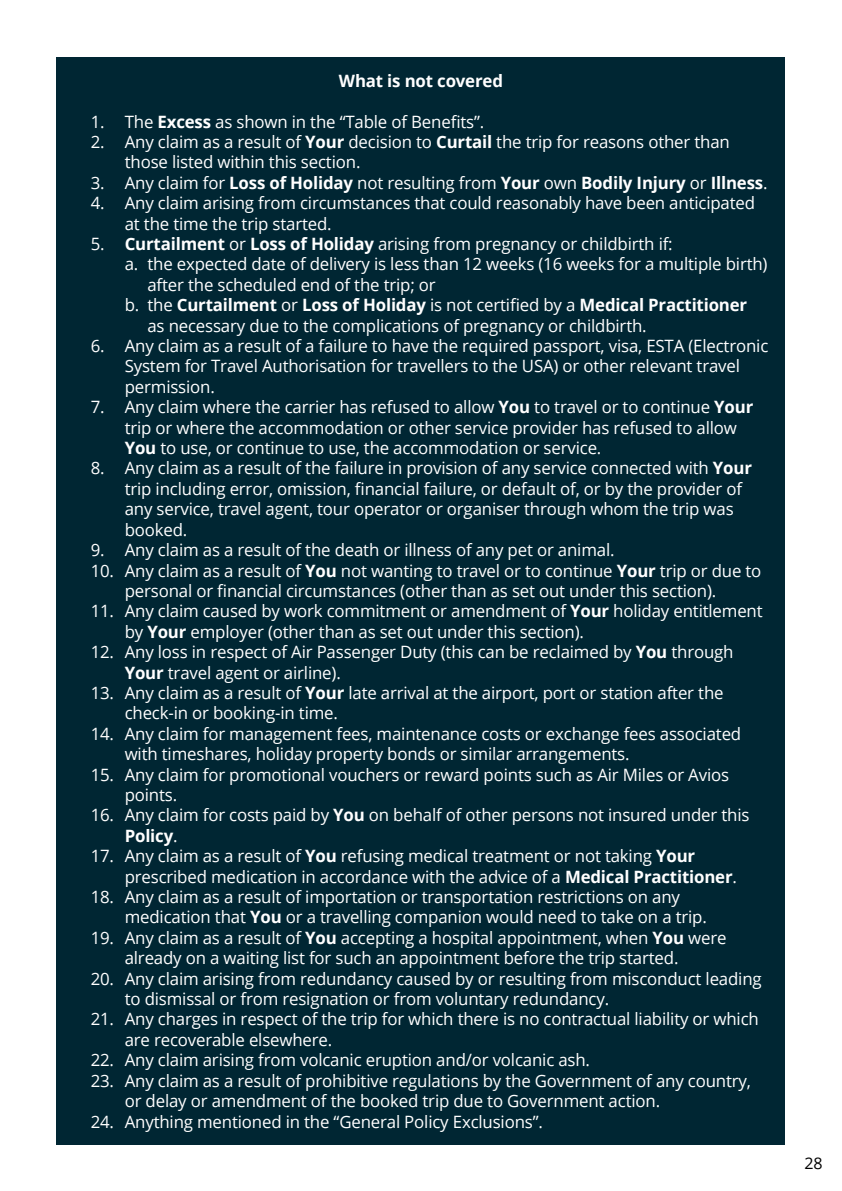
<style>
.page{position:relative;width:842px;height:1191px;background:#fff}
.page>*{position:absolute;margin:0;border:0;box-sizing:border-box;transform-origin:0 0}
.t1{font:17px/20.4px "Open Sans";letter-spacing:-.01em;color:#fff}
.t2{font:700 17px "Open Sans";letter-spacing:-.01em;color:#fff}
.t3{font:16px "Open Sans";color:#000}
.s1{font-weight:700}
.s2{font-weight:400}
</style>
<div class="page">
<div style="left:57px;top:57px;width:728px;height:1087px;background:#002633"></div>
<p class="t2" style="left:339px;top:69px;width:166px">What is not covered</p>
<p class="t1" style="left:91px;top:111px;width:395px">1. The <span class="s1">Excess</span> as shown in the “Table of Benefits”.</p>
<p class="t1" style="left:125px;top:131px;width:607px;text-indent:-34px">2. Any claim as a result of <span class="s1">Your</span> decision to <span class="s1">Curtail</span> the trip for reasons other than those listed within this section.</p>
<p class="t2" style="left:91px;top:171px;width:678px"><span class="s2">3. Any claim for</span> Loss of Holiday <span class="s2">not resulting from</span> Your <span class="s2">own</span> Bodily Injury <span class="s2">or</span> Illness<span class="s2">.</span></p>
<p class="t1" style="left:125px;top:192px;width:632px;text-indent:-34px">4. Any claim arising from circumstances that could reasonably have been anticipated at the time the trip started.</p>
<p class="t1" style="left:91px;top:233px;width:583px">5. <span class="s1">Curtailment</span> or <span class="s1">Loss of Holiday</span> arising from pregnancy or childbirth if:</p>
<p class="t1" style="left:125px;top:254px;width:644px">a. the expected date of delivery is less than 12 weeks (16 weeks for a multiple birth)</p>
<p class="t1" style="left:147px;top:274px;width:290px">after the scheduled end of the trip; or</p>
<p class="t2" style="left:125px;top:293px;width:624px"><span class="s2">b. the</span> Curtailment <span class="s2">or</span> Loss of Holiday <span class="s2">is not certified by a</span> Medical Practitioner</p>
<p class="t1" style="left:147px;top:315px;width:501px">as necessary due to the complications of pregnancy or childbirth.</p>
<p class="t1" style="left:125px;top:335px;width:645px;text-indent:-34px">6. Any claim as a result of a failure to have the required passport, visa, ESTA (Electronic<br>System for Travel Authorisation for travellers to the USA) or other relevant travel permission.</p>
<p class="t1" style="left:125px;top:396px;width:630px;text-indent:-34px">7. Any claim where the carrier has refused to allow <span class="s1">You</span> to travel or to continue <span class="s1">Your </span>trip or where the accommodation or other service provider has refused to allow<br><span class="s1">You</span> to use, or continue to use, the accommodation or service.</p>
<p class="t1" style="left:125px;top:458px;width:629px;text-indent:-34px">8. Any claim as a result of the failure in provision of any service connected with <span class="s1">Your </span>trip including error, omission, financial failure, or default of, or by the provider of any service, travel agent, tour operator or organiser through whom the trip was booked.</p>
<p class="t1" style="left:91px;top:539px;width:525px">9. Any claim as a result of the death or illness of any pet or animal.</p>
<p class="t1" style="left:125px;top:560px;width:638px;text-indent:-34px">10. Any claim as a result of <span class="s1">You</span> not wanting to travel or to continue <span class="s1">Your</span> trip or due to personal or financial circumstances (other than as set out under this section).</p>
<p class="t1" style="left:125px;top:600px;width:639px;text-indent:-34px">11. Any claim caused by work commitment or amendment of <span class="s1">Your</span> holiday entitlement by <span class="s1">Your</span> employer (other than as set out under this section).</p>
<p class="t1" style="left:125px;top:641px;width:610px;text-indent:-34px">12. Any loss in respect of Air Passenger Duty (this can be reclaimed by <span class="s1">You</span> through<br><span class="s1">Your</span> travel agent or airline).</p>
<p class="t1" style="left:125px;top:682px;width:600px;text-indent:-34px">13. Any claim as a result of <span class="s1">Your</span> late arrival at the airport, port or station after the check-in or booking-in time.</p>
<p class="t1" style="left:125px;top:723px;width:618px;text-indent:-34px">14. Any claim for management fees, maintenance costs or exchange fees associated with timeshares, holiday property bonds or similar arrangements.</p>
<p class="t1" style="left:125px;top:764px;width:606px;text-indent:-34px">15. Any claim for promotional vouchers or reward points such as Air Miles or Avios points.</p>
<p class="t1" style="left:125px;top:804px;width:626px;text-indent:-34px">16. Any claim for costs paid by <span class="s1">You</span> on behalf of other persons not insured under this<br><span class="s1">Policy</span>.</p>
<p class="t1" style="left:125px;top:845px;width:614px;text-indent:-34px">17. Any claim as a result of <span class="s1">You</span> refusing medical treatment or not taking <span class="s1">Your </span>prescribed medication in accordance with the advice of a <span class="s1">Medical Practitioner</span>.</p>
<p class="t1" style="left:125px;top:886px;width:584px;text-indent:-34px">18. Any claim as a result of importation or transportation restrictions on any medication that <span class="s1">You</span> or a travelling companion would need to take on a trip.</p>
<p class="t1" style="left:125px;top:927px;width:603px;text-indent:-34px">19. Any claim as a result of <span class="s1">You</span> accepting a hospital appointment, when <span class="s1">You</span> were already on a waiting list for such an appointment before the trip started.</p>
<p class="t1" style="left:125px;top:968px;width:638px;text-indent:-34px">20. Any claim arising from redundancy caused by or resulting from misconduct leading to dismissal or from resignation or from voluntary redundancy.</p>
<p class="t1" style="left:125px;top:1008px;width:636px;text-indent:-34px">21. Any charges in respect of the trip for which there is no contractual liability or which are recoverable elsewhere.</p>
<p class="t1" style="left:91px;top:1049px;width:501px">22. Any claim arising from volcanic eruption and/or volcanic ash.</p>
<p class="t1" style="left:125px;top:1070px;width:628px;text-indent:-34px">23. Any claim as a result of prohibitive regulations by the Government of any country, or delay or amendment of the booked trip due to Government action.</p>
<p class="t1" style="left:91px;top:1110px;width:454px">24. Anything mentioned in the “General Policy Exclusions”.</p>
<p class="t3" style="left:804px;top:1152px;width:20px">28</p>
</div>
